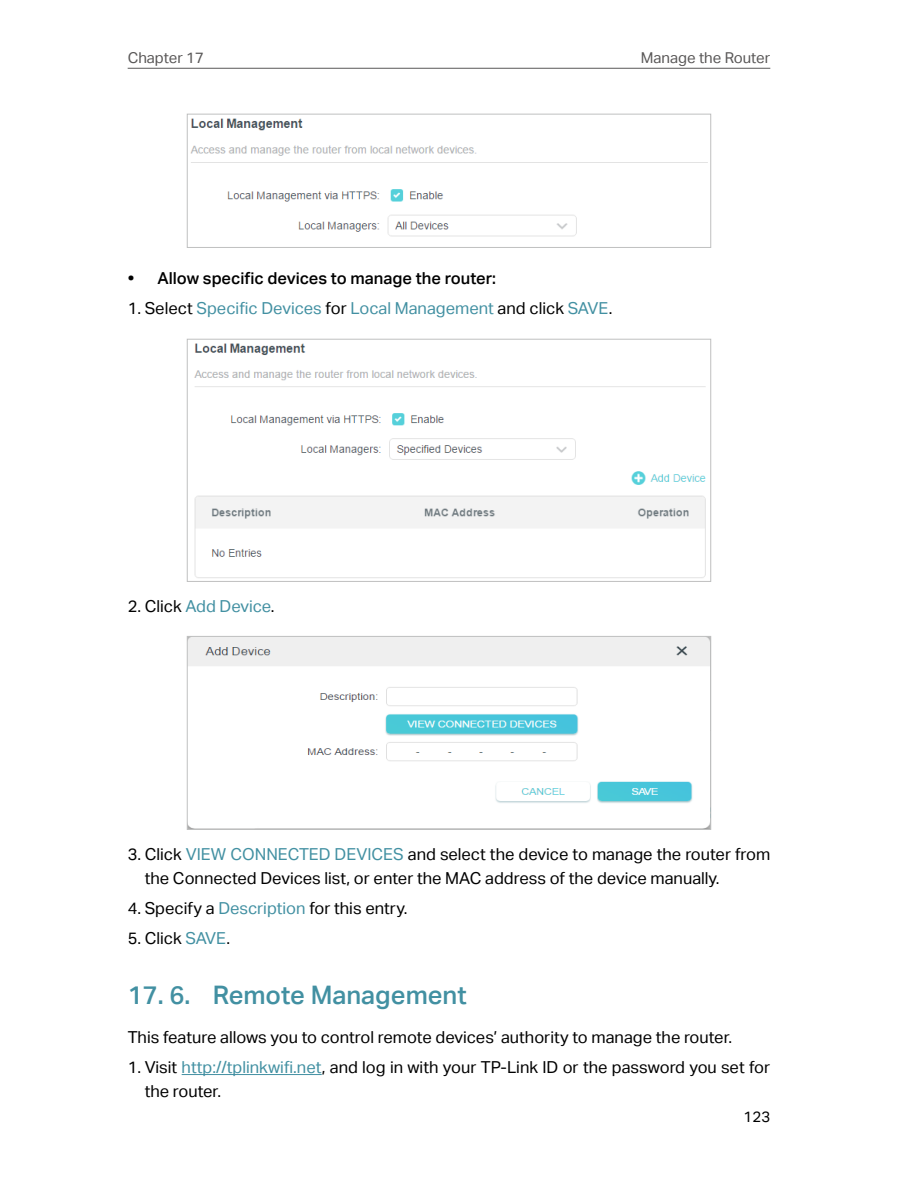
<style>
.page{position:relative;width:898px;height:1187px;background:#fff}
.page>*{position:absolute;margin:0;border:0;box-sizing:border-box;transform-origin:0 0}
.t1{font:25.5px "TP Link Aktiv Medium";color:#4290a2}
.正文{font:16.5px/24px "TP Link Aktiv Regular";color:#000}
.t2{font:16.5px "TP Link Aktiv Regular";color:#4290a2}
.t3{font:16.5px "TP Link Aktiv Medium";color:#000}
.t4{font:15px "TP Link Aktiv Regular";color:#595757}
.t5{font:15px "TP Link Aktiv Regular";color:#000}
.s1{font-family:"TP Link Aktiv Bold"}
.s2{color:#000}
.s3{color:#4290a2}
</style>
<div class="page">
<hr style="left:128px;top:68px;width:642px;height:1px;background:#595757">
<hr style="left:181px;top:1074px;width:140px;height:1px;background:#4290a2">
<img style="left:190px;top:118px;width:518px;height:119px">
<div style="left:187px;top:114px;width:523px;height:134px;border:1px solid #bfc0c0"></div>
<img style="left:194px;top:343px;width:512px;height:235px">
<div style="left:187px;top:339px;width:523px;height:242px;border:1px solid #bfc0c0"></div>
<img style="left:189px;top:638px;width:519px;height:189px">
<div style="left:187px;top:636px;width:523px;height:193px;border:1px solid #bfc0c0"></div>
<p class="t4" style="left:128px;top:49px;width:78px">Chapter 17</p>
<p class="t4" style="left:640px;top:49px;width:131px">Manage the Router</p>
<p class="t3" style="left:128px;top:269px;width:370px"><span class="s1">•</span> Allow specific devices to manage the router:</p>
<p class="t2" style="left:128px;top:299px;width:486px"><span class="s2">1. Select</span> Specific Devices <span class="s2">for</span> Local Management <span class="s2">and click</span> SAVE<span class="s2">.</span></p>
<p class="t2" style="left:128px;top:596px;width:148px"><span class="s2">2. Click</span> Add Device<span class="s2">.</span></p>
<p class="正文" style="left:145px;top:841px;width:627px;text-indent:-17px">3. Click <span class="s3">VIEW CONNECTED DEVICES</span> and select the device to manage the router from the Connected Devices list, or enter the MAC address of the device manually.</p>
<p class="正文" style="left:128px;top:895px;width:281px">4. Specify a <span class="s3">Description</span> for this entry.</p>
<p class="正文" style="left:128px;top:925px;width:104px">5. Click <span class="s3">SAVE</span>.</p>
<p class="t1" style="left:128px;top:980px;width:340px">17. 6. Remote Management</p>
<p class="正文" style="left:128px;top:1025px;width:606px">This feature allows you to control remote devices’ authority to manage the router.</p>
<p class="正文" style="left:145px;top:1055px;width:627px;text-indent:-17px">1. Visit <span class="s3">http://tplinkwifi.net</span>, and log in with your TP-Link ID or the password you set for the router.</p>
<p class="t5" style="left:743px;top:1107px;width:28px">123</p>
</div>
